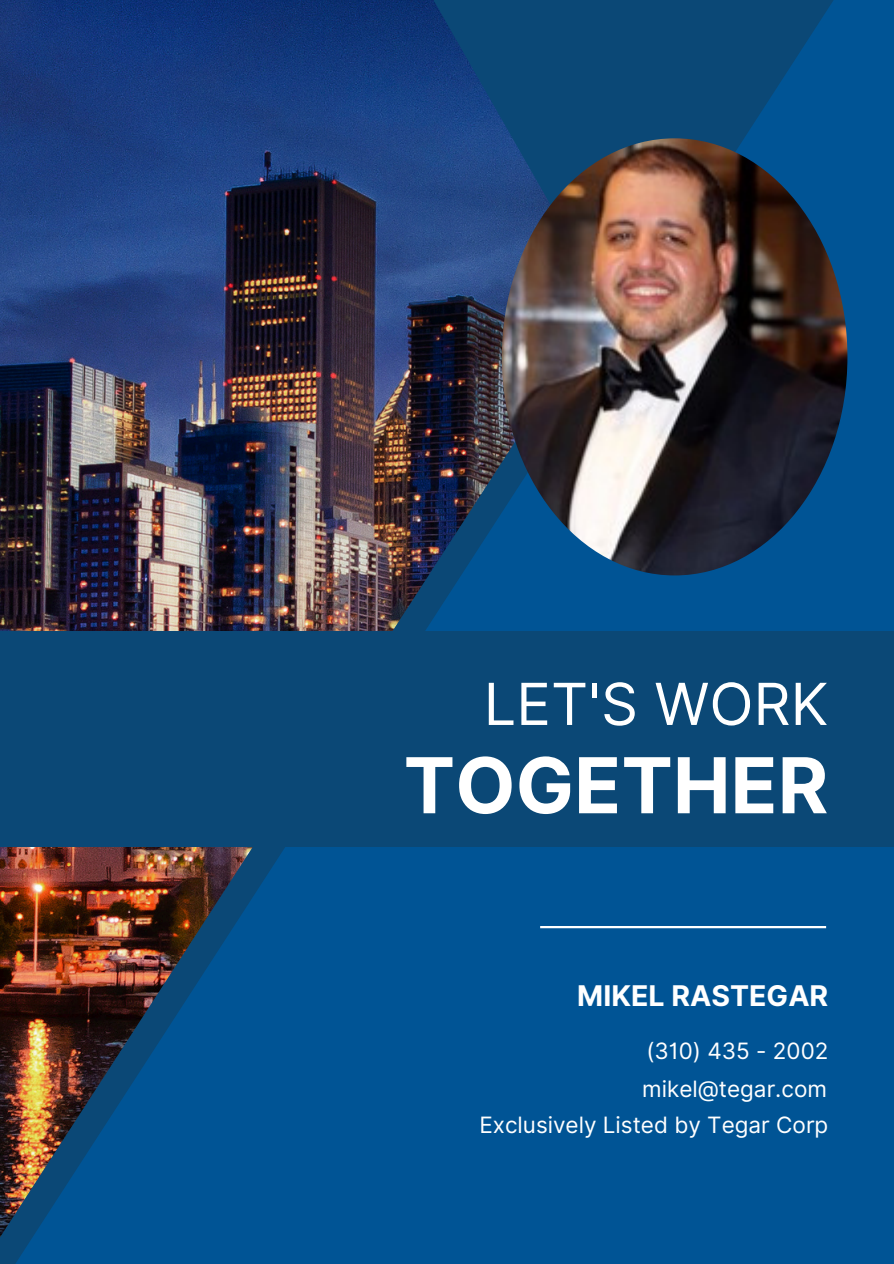
<style>
.page{position:relative;width:894px;height:1264px;background:#fff}
.page>*{position:absolute;margin:0;border:0;box-sizing:border-box;transform-origin:0 0}
.t1{font:700 77.1px "Inter";color:#fff}
.t2{font:57.9px "Inter";color:#fff}
.t3{font:700 28.5px "Inter";color:#fff}
.t4{font:22.5px "Inter";color:#fff}
</style>
<div class="page">
<img style="left:0;top:0;width:893px;height:1263px">
<hr style="left:540px;top:926px;width:285px;height:2px;background:#fff">
<div style="left:0;top:631px;width:893px;height:216px;background:#0b4876"></div>
<img style="left:501px;top:138px;width:346px;height:437px;border-radius:50%">
<h2 class="t2" style="left:483px;top:669px;width:346px">LET'S WORK</h2>
<h1 class="t1" style="left:403px;top:739px;width:426px">TOGETHER</h1>
<h3 class="t3" style="left:577px;top:979px;width:253px">MIKEL RASTEGAR</h3>
<p class="t4" style="left:646px;top:1037px;width:183px">(310) 435 - 2002</p>
<p class="t4" style="left:642px;top:1074px;width:186px">mikel@tegar.com</p>
<p class="t4" style="left:479px;top:1111px;width:350px">Exclusively Listed by Tegar Corp</p>
</div>
